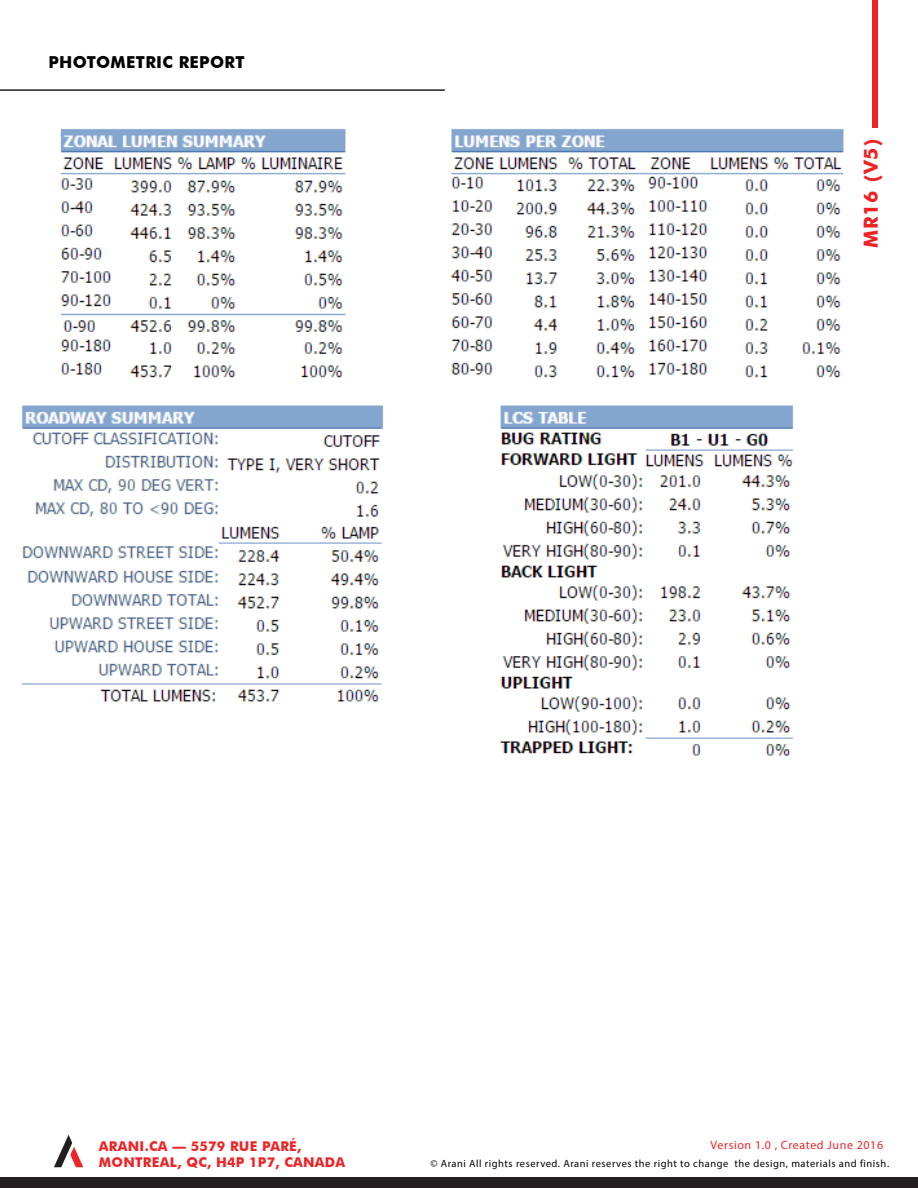
<style>
.page{position:relative;width:918px;height:1188px;background:#fff}
.page>*{position:absolute;margin:0;border:0;box-sizing:border-box;transform-origin:0 0}
.t1{font:700 19.5px "Futura BT";color:#ee2326}
.t2{font:700 16.5px "Futura BT";letter-spacing:.02em;color:#000}
.t3{font:700 13.5px/16.2px "Futura BT";letter-spacing:.02em;color:#ee2326}
.t4{font:12px "Myriad Pro";letter-spacing:.05em;color:#ee2326}
.t5{font:10.5px "Myriad Pro";letter-spacing:.05em;color:#040503}
</style>
<div class="page">
<img style="left:22px;top:129px;width:822px;height:627px">
<div style="left:873px;top:0;width:5px;height:127px;background:#ee2326"></div>
<div style="left:0;top:1177px;width:918px;height:11px;background:#231f20"></div>
<svg style="left:54px;top:1135px;width:29px;height:32px"></svg>
<hr style="left:0;top:89px;width:445px;height:2px;background:#231f20">
<p class="t2" style="left:48px;top:52px;width:198px">PHOTOMETRIC REPORT</p>
<p class="t1" style="left:859px;top:248px;width:111px;rotate:-90deg">MR16 (V5)</p>
<p class="t3" style="left:99px;top:1138px;width:248px">ARANI.CA — 5579 RUE PARÉ,<br>MONTREAL, QC, H4P 1P7, CANADA</p>
<p class="t4" style="left:711px;top:1138px;width:174px">Version 1.0 , Created June 2016</p>
<p class="t5" style="left:430px;top:1157px;width:460px">© Arani All rights reserved. Arani reserves the right to change the design, materials and finish.</p>
</div>
